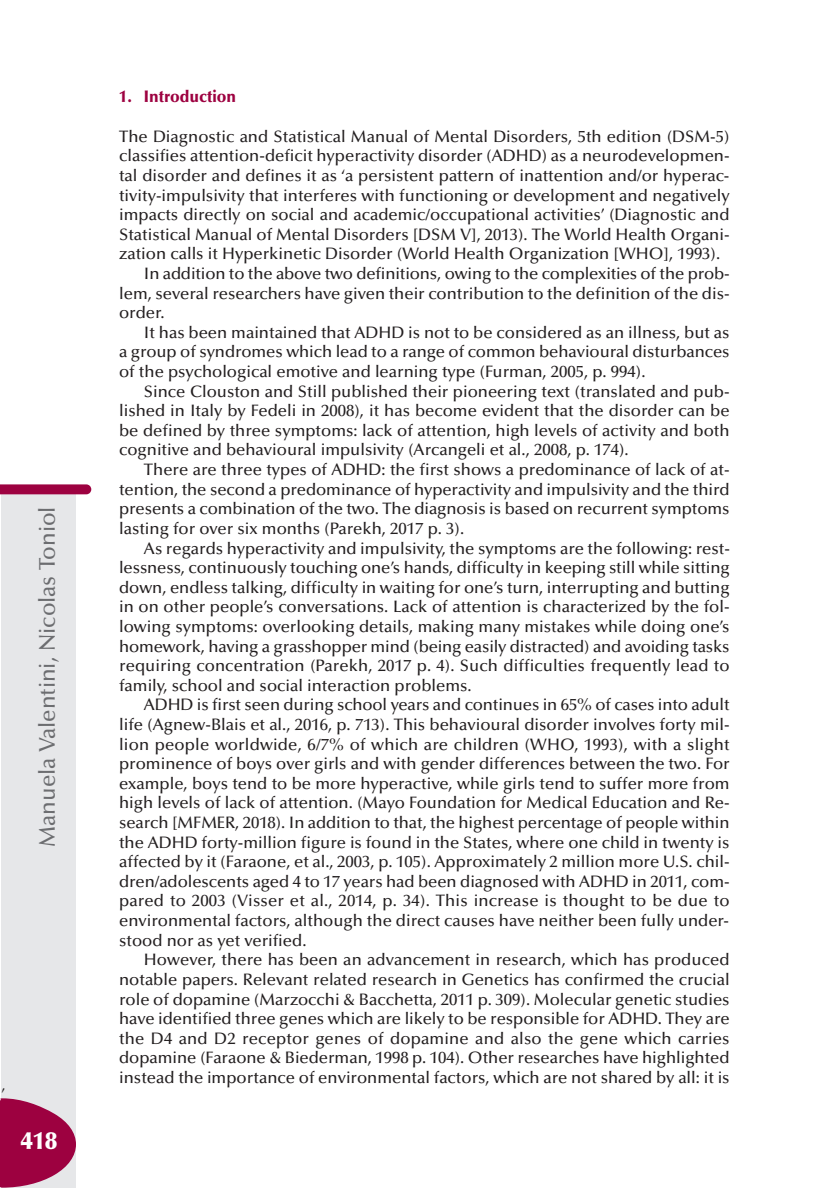
<style>
.page{position:relative;width:819px;height:1191px;background:#fff}
.page>*{position:absolute;margin:0;border:0;box-sizing:border-box;transform-origin:0 0}
.t1{font:900 24.5px "Optima";color:#fff}
.t2{font:500 22.75px "Optima";color:#6c6d70}
.t3{font:500 16.62px "Optima";color:#231f20}
.t4{font:900 16.62px "Optima";color:#9d0140;scale:.95 1}
.t5{font:500 14.88px "Optima";color:#231f20}
</style>
<div class="page">
<div style="left:2px;top:492px;width:74px;height:695px;background:#e6e7e9"></div>
<svg style="left:0;top:484px;width:91px;height:10px"></svg>
<svg style="left:0;top:1097px;width:76px;height:90px"></svg>
<h2 class="t2" style="left:38px;top:847px;width:342px;rotate:-90deg">Manuela Valentini, Nicolas Toniol</h2>
<p class="t5" style="left:2px;top:1079px;width:5px">,</p>
<h1 class="t1" style="left:21px;top:1131px;width:38px">418</h1>
<p class="t4" style="left:119px;top:90px;width:125px">1. Introduction</p>
<p class="t3" style="left:119px;top:130px;width:612px">The Diagnostic and Statistical Manual of Mental Disorders, 5th edition (DSM-5)</p>
<p class="t3" style="left:119px;top:149px;width:612px">classifies attention-deficit hyperactivity disorder (ADHD) as a neurodevelopmen-</p>
<p class="t3" style="left:119px;top:169px;width:611px">tal disorder and defines it as ‘a persistent pattern of inattention and/or hyperac-</p>
<p class="t3" style="left:119px;top:188px;width:612px">tivity-impulsivity that interferes with functioning or development and negatively</p>
<p class="t3" style="left:119px;top:208px;width:612px">impacts directly on social and academic/occupational activities’ (Diagnostic and</p>
<p class="t3" style="left:119px;top:228px;width:612px">Statistical Manual of Mental Disorders [DSM V], 2013). The World Health Organi-</p>
<p class="t3" style="left:119px;top:247px;width:602px">zation calls it Hyperkinetic Disorder (World Health Organization [WHO], 1993).</p>
<p class="t3" style="left:144px;top:267px;width:587px">In addition to the above two definitions, owing to the complexities of the prob-</p>
<p class="t3" style="left:119px;top:286px;width:612px">lem, several researchers have given their contribution to the definition of the dis-</p>
<p class="t3" style="left:119px;top:306px;width:47px">order.</p>
<p class="t3" style="left:144px;top:326px;width:587px">It has been maintained that ADHD is not to be considered as an illness, but as</p>
<p class="t3" style="left:119px;top:345px;width:612px">a group of syndromes which lead to a range of common behavioural disturbances</p>
<p class="t3" style="left:119px;top:365px;width:528px">of the psychological emotive and learning type (Furman, 2005, p. 994).</p>
<p class="t3" style="left:144px;top:384px;width:587px">Since Clouston and Still published their pioneering text (translated and pub-</p>
<p class="t3" style="left:119px;top:404px;width:612px">lished in Italy by Fedeli in 2008), it has become evident that the disorder can be</p>
<p class="t3" style="left:119px;top:424px;width:612px">be defined by three symptoms: lack of attention, high levels of activity and both</p>
<p class="t3" style="left:119px;top:443px;width:511px">cognitive and behavioural impulsivity (Arcangeli et al., 2008, p. 174).</p>
<p class="t3" style="left:144px;top:463px;width:587px">There are three types of ADHD: the first shows a predominance of lack of at-</p>
<p class="t3" style="left:119px;top:482px;width:612px">tention, the second a predominance of hyperactivity and impulsivity and the third</p>
<p class="t3" style="left:119px;top:502px;width:612px">presents a combination of the two. The diagnosis is based on recurrent symptoms</p>
<p class="t3" style="left:119px;top:522px;width:346px">lasting for over six months (Parekh, 2017 p. 3).</p>
<p class="t3" style="left:144px;top:541px;width:587px">As regards hyperactivity and impulsivity, the symptoms are the following: rest-</p>
<p class="t3" style="left:119px;top:561px;width:612px">lessness, continuously touching one’s hands, difficulty in keeping still while sitting</p>
<p class="t3" style="left:119px;top:580px;width:612px">down, endless talking, difficulty in waiting for one’s turn, interrupting and butting</p>
<p class="t3" style="left:119px;top:600px;width:612px">in on other people’s conversations. Lack of attention is characterized by the fol-</p>
<p class="t3" style="left:119px;top:620px;width:612px">lowing symptoms: overlooking details, making many mistakes while doing one’s</p>
<p class="t3" style="left:119px;top:639px;width:612px">homework, having a grasshopper mind (being easily distracted) and avoiding tasks</p>
<p class="t3" style="left:119px;top:659px;width:612px">requiring concentration (Parekh, 2017 p. 4). Such difficulties frequently lead to</p>
<p class="t3" style="left:119px;top:678px;width:354px">family, school and social interaction problems.</p>
<p class="t3" style="left:144px;top:698px;width:587px">ADHD is first seen during school years and continues in 65% of cases into adult</p>
<p class="t3" style="left:119px;top:718px;width:612px">life (Agnew-Blais et al., 2016, p. 713). This behavioural disorder involves forty mil-</p>
<p class="t3" style="left:119px;top:737px;width:612px">lion people worldwide, 6/7% of which are children (WHO, 1993), with a slight</p>
<p class="t3" style="left:119px;top:757px;width:612px">prominence of boys over girls and with gender differences between the two. For</p>
<p class="t3" style="left:119px;top:776px;width:612px">example, boys tend to be more hyperactive, while girls tend to suffer more from</p>
<p class="t3" style="left:119px;top:796px;width:612px">high levels of lack of attention. (Mayo Foundation for Medical Education and Re-</p>
<p class="t3" style="left:119px;top:816px;width:612px">search [MFMER, 2018). In addition to that, the highest percentage of people within</p>
<p class="t3" style="left:119px;top:835px;width:612px">the ADHD forty-million figure is found in the States, where one child in twenty is</p>
<p class="t3" style="left:119px;top:855px;width:612px">affected by it (Faraone, et al., 2003, p. 105). Approximately 2 million more U.S. chil-</p>
<p class="t3" style="left:119px;top:874px;width:612px">dren/adolescents aged 4 to 17 years had been diagnosed with ADHD in 2011, com-</p>
<p class="t3" style="left:119px;top:894px;width:612px">pared to 2003 (Visser et al., 2014, p. 34). This increase is thought to be due to</p>
<p class="t3" style="left:119px;top:914px;width:611px">environmental factors, although the direct causes have neither been fully under-</p>
<p class="t3" style="left:119px;top:933px;width:189px">stood nor as yet verified.</p>
<p class="t3" style="left:144px;top:953px;width:587px">However, there has been an advancement in research, which has produced</p>
<p class="t3" style="left:119px;top:972px;width:612px">notable papers. Relevant related research in Genetics has confirmed the crucial</p>
<p class="t3" style="left:119px;top:992px;width:612px">role of dopamine (Marzocchi &amp; Bacchetta, 2011 p. 309). Molecular genetic studies</p>
<p class="t3" style="left:119px;top:1012px;width:612px">have identified three genes which are likely to be responsible for ADHD. They are</p>
<p class="t3" style="left:119px;top:1031px;width:612px">the D4 and D2 receptor genes of dopamine and also the gene which carries</p>
<p class="t3" style="left:119px;top:1051px;width:612px">dopamine (Faraone &amp; Biederman, 1998 p. 104). Other researches have highlighted</p>
<p class="t3" style="left:119px;top:1070px;width:612px">instead the importance of environmental factors, which are not shared by all: it is</p>
</div>
